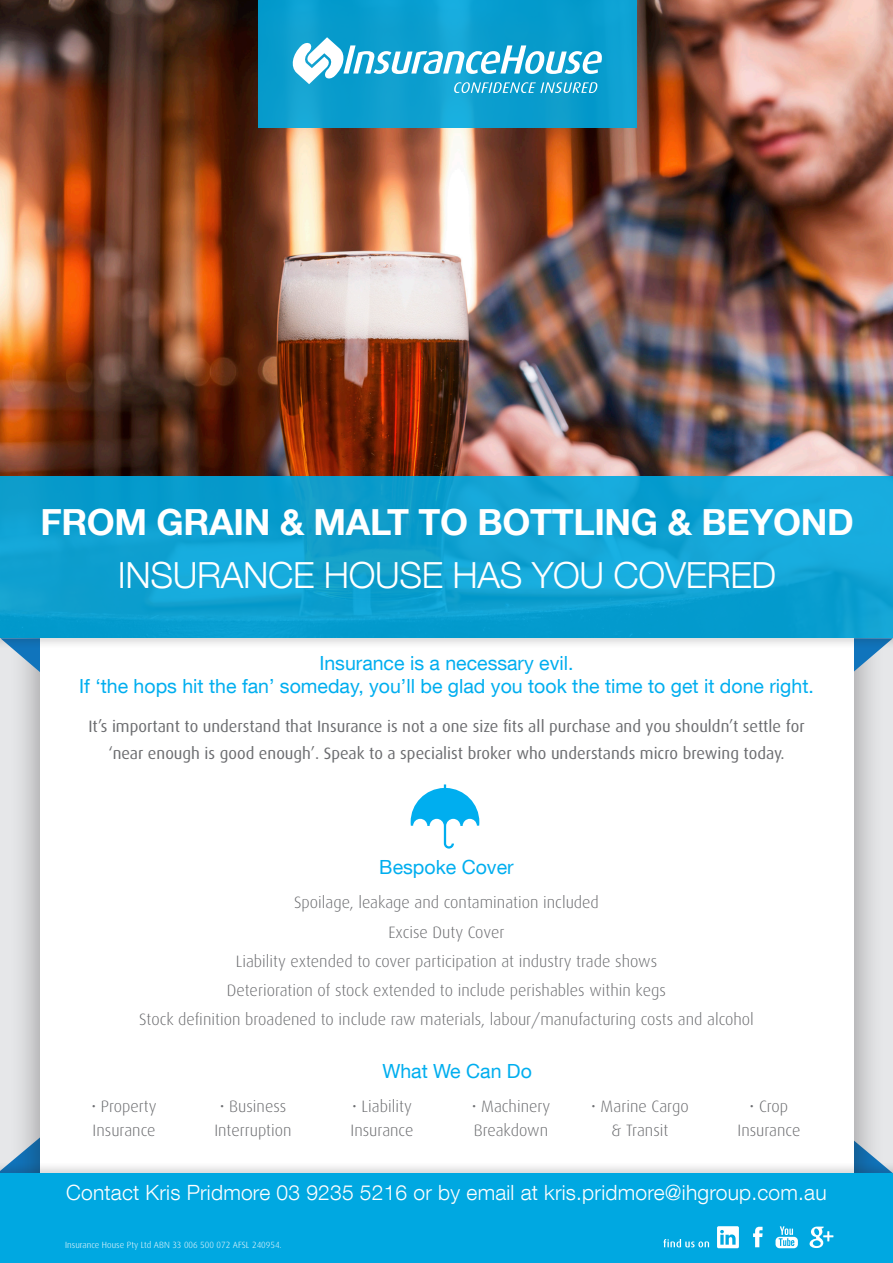
<style>
.page{position:relative;width:893px;height:1263px;background:#fff}
.page>*{position:absolute;margin:0;border:0;box-sizing:border-box;transform-origin:0 0}
.Main_Heading{font:700 36px "Helvetica Neue LT Com";letter-spacing:-.01em;color:#fff}
.Main_Heading-2{font:300 36px "Helvetica Neue LT Com";letter-spacing:-.01em;color:#fff}
.body{font:300 21px "Helvetica Neue LT Com";letter-spacing:.01em;color:#fff}
.Blue_subhead{font:19.5px/23.4px "Helvetica Neue LT Com";color:#00aeef;text-align:center}
.body-2{font:300 16.5px/24px "Dax";color:#6c6d70}
.body-3{font:16.5px/27px "Dax";color:#6c6d70;text-align:center}
.subheading{font:300 9px "Dax";color:#fff}
</style>
<div class="page">
<svg style="left:885px;top:1116px;width:8px;height:45px"></svg>
<svg style="left:0;top:1116px;width:9px;height:45px"></svg>
<div style="left:9px;top:600px;width:876px;height:663px;background:#231f20;opacity:.35"></div>
<svg style="left:0;top:650px;width:41px;height:46px;background:#bdcdda"></svg>
<svg style="left:854px;top:650px;width:39px;height:46px;background:#bcccd8"></svg>
<div style="left:41px;top:393px;width:813px;height:798px;background:#fff"></div>
<div style="left:0;top:1161px;width:893px;height:59px;background:#231f20;opacity:.2"></div>
<div style="left:0;top:597px;width:893px;height:53px;background:#231f20;opacity:.2"></div>
<img style="left:0;top:0;width:893px;height:476px">
<div style="left:0;top:476px;width:893px;height:162px;background:linear-gradient(to bottom,#12a4d4,#0ba0d1)"></div>
<div style="left:0;top:1173px;width:893px;height:90px;background:#00a8e1"></div>
<svg style="left:717px;top:1226px;width:22px;height:22px"></svg>
<svg style="left:753px;top:1227px;width:10px;height:20px"></svg>
<svg style="left:663px;top:1239px;width:46px;height:8px"></svg>
<svg style="left:809px;top:1226px;width:24px;height:22px"></svg>
<svg style="left:775px;top:1226px;width:23px;height:22px"></svg>
<svg style="left:258px;top:0;width:378px;height:128px;background:#0b9ecf"></svg>
<svg style="left:290px;top:37px;width:313px;height:56px"></svg>
<svg style="left:411px;top:784px;width:68px;height:65px"></svg>
<p class="Main_Heading" style="left:40px;top:500px;width:815px">FROM GRAIN &amp; MALT TO BOTTLING &amp; BEYOND</p>
<p class="Main_Heading-2" style="left:118px;top:553px;width:660px">INSURANCE HOUSE HAS YOU COVERED</p>
<p class="Blue_subhead" style="left:79px;top:651px;width:736px">Insurance is a necessary evil.<br>If ‘the hops hit the fan’ someday, you’ll be glad you took the time to get it done right.</p>
<p class="body-3" style="left:88px;top:713px;width:718px">It’s important to understand that Insurance is not a one size fits all purchase and you shouldn’t settle for ‘near enough is good enough’. Speak to a specialist broker who understands micro brewing today.</p>
<p class="Blue_subhead" style="left:379px;top:855px;width:136px">Bespoke Cover</p>
<p class="body-2" style="left:294px;top:891px;width:306px">Spoilage, leakage and contamination included</p>
<p class="body-2" style="left:389px;top:920px;width:117px">Excise Duty Cover</p>
<p class="body-2" style="left:236px;top:949px;width:423px">Liability extended to cover participation at industry trade shows</p>
<p class="body-2" style="left:227px;top:978px;width:440px">Deterioration of stock extended to include perishables within kegs</p>
<p class="body-2" style="left:139px;top:1008px;width:616px">Stock definition broadened to include raw materials, labour/manufacturing costs and alcohol</p>
<p class="Blue_subhead" style="left:382px;top:1058px;width:151px">What We Can Do</p>
<p class="body-2" style="left:91px;top:1094px;width:67px">• Property<br>Insurance</p>
<p class="body-2" style="left:214px;top:1094px;width:79px;text-align:center">• Business<br>Interruption</p>
<p class="body-2" style="left:351px;top:1094px;width:64px">• Liability<br>Insurance</p>
<p class="body-2" style="left:472px;top:1094px;width:80px">• Machinery<br>Breakdown</p>
<p class="body-2" style="left:591px;top:1094px;width:99px;text-align:center">• Marine Cargo &amp; Transit</p>
<p class="body-2" style="left:737px;top:1094px;width:64px;text-align:center">• Crop<br>Insurance</p>
<p class="body" style="left:66px;top:1180px;width:762px">Contact Kris Pridmore 03 9235 5216 or by email at kris.pridmore@ihgroup.com.au</p>
<p class="subheading" style="left:65px;top:1240px;width:218px">Insurance House Pty Ltd ABN 33 006 500 072 AFSL 240954.</p>
</div>
